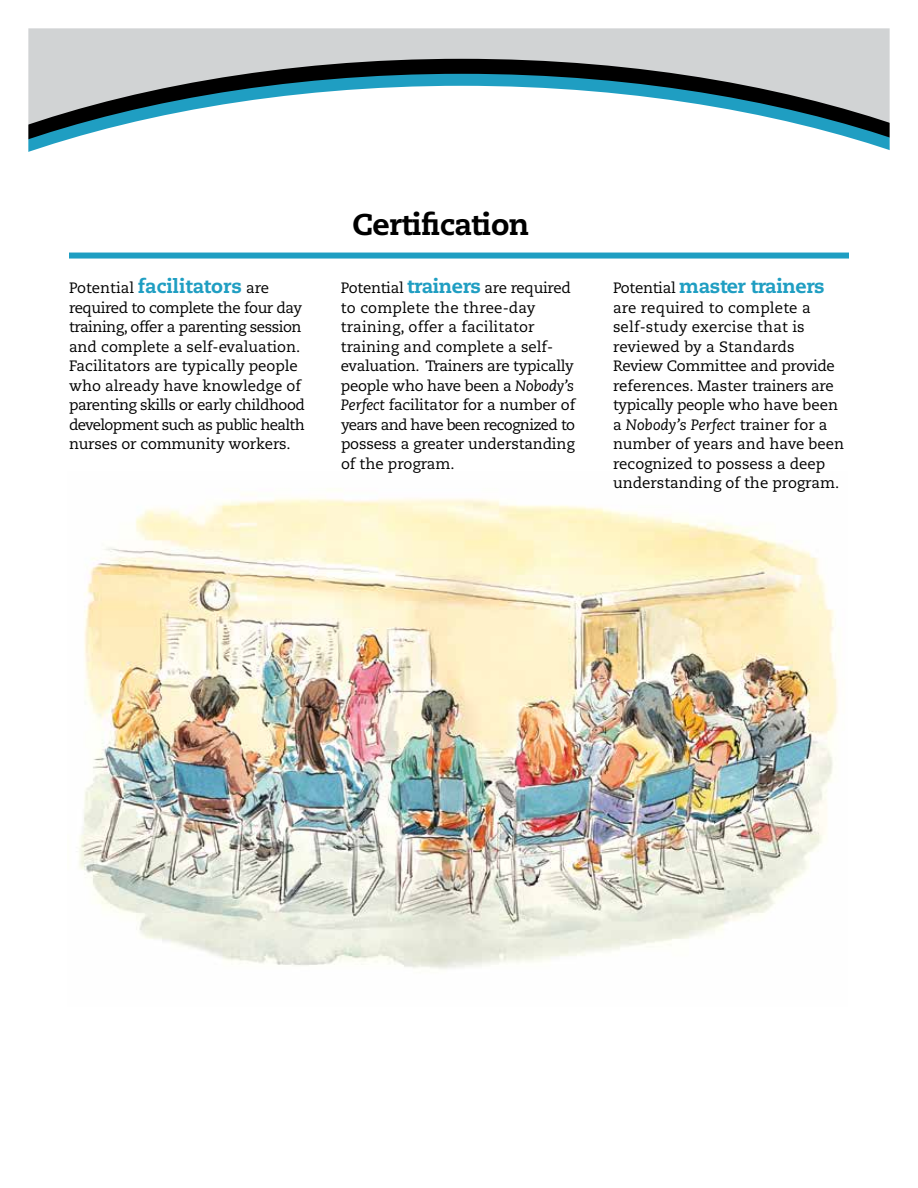
<style>
.page{position:relative;width:918px;height:1188px;background:#fff}
.page>*{position:absolute;margin:0;border:0;box-sizing:border-box;transform-origin:0 0}
.HD4_blue{font:800 30px "Caecilia";letter-spacing:-.02em;color:#000}
.Body_-_ALL_COLORS{font:800 19.5px "Caecilia";letter-spacing:-.02em;color:#1f9ec2}
.Body_-_ALL_COLORS-2{font:15px/19.5px "Caecilia";letter-spacing:-.01em;color:#000}
.Body_-_ALL_COLORS-3{font:15px/19.5px "Caecilia";letter-spacing:-.03em;color:#000}
.s1{font-weight:800;font-size:19.5px;color:#1f9ec2}
.s2{font-style:italic}
.s3{font-weight:400;font-size:15px;color:#000}
</style>
<div class="page">
<svg style="left:28px;top:28px;width:862px;height:231px"></svg>
<img style="left:79px;top:498px;width:759px;height:471px">
<p class="HD4_blue" style="left:353px;top:205px;width:178px">Certification</p>
<p class="Body_-_ALL_COLORS-3" style="left:69px;top:278px;width:237px">Potential <span class="s1">facilitators</span> are required to complete the four day training, offer a parenting session and complete a self-evaluation.<br>Facilitators are typically people who already have knowledge of parenting skills or early childhood development such as public health nurses or community workers.</p>
<p class="Body_-_ALL_COLORS-2" style="left:341px;top:278px;width:236px">Potential <span class="s1">trainers</span> are required to complete the three-day training, offer a facilitator training and complete a self&shy;evaluation. Trainers are typically people who have been a <span class="s2">Nobody’s<br>Perfect</span> facilitator for a number of years and have been recognized to possess a greater understanding of the program.</p>
<p class="Body_-_ALL_COLORS" style="left:613px;top:274px;width:213px"><span class="s3">Potential</span> master trainers</p>
<p class="Body_-_ALL_COLORS-2" style="left:613px;top:298px;width:233px">are required to complete a self-study exercise that is reviewed by a Standards<br>Review Committee and provide references. Master trainers are typically people who have been a <span class="s2">Nobody’s Perfect</span> trainer for a number of years and have been recognized to possess a deep understanding of the program.</p>
</div>
